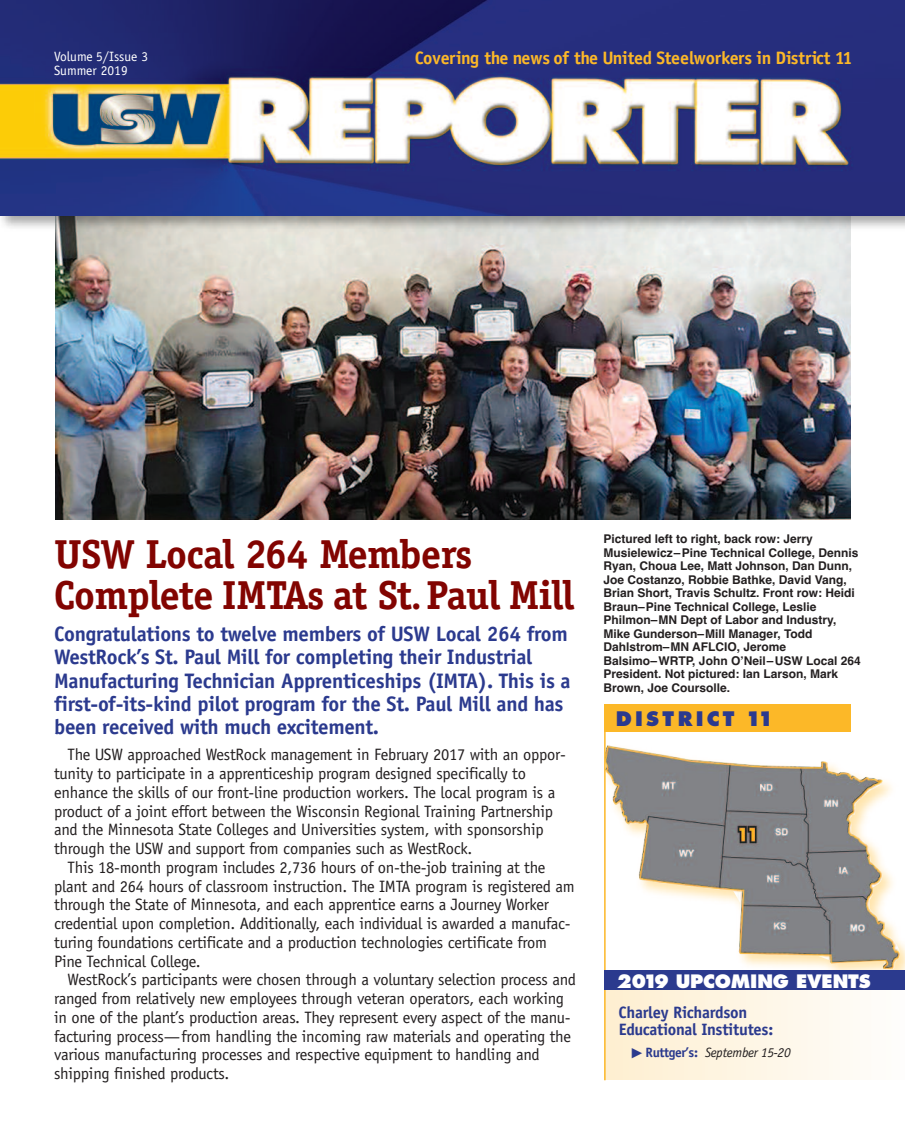
<style>
.page{position:relative;width:905px;height:1134px;background:#fff}
.page>*{position:absolute;margin:0;border:0;box-sizing:border-box;transform-origin:0 0}
.t1{font:700 40.5px/40.5px "Officina Serif";letter-spacing:-.02em;color:#820401}
.t2{font:700 21px/23.2px "Officina Sans";letter-spacing:-.015em;color:#2b3a8e}
.t3{font:800 19.5px "Futura";letter-spacing:.165em;color:#2b3a8e}
.t4{font:700 18px "Officina Sans";letter-spacing:-.015em;color:#fcb828}
.t5{font:800 18px "Futura";letter-spacing:-.01em;color:#fff}
.t6{font:16.5px/18.8px "Officina Sans";letter-spacing:-.015em;color:#231f20}
.t7{font:700 16.5px/16.5px "Officina Sans";letter-spacing:-.015em;color:#2b3a8e}
.t8{font:13.5px "Officina Sans";color:#fff}
.t9{font:italic 13.5px "Officina Sans";letter-spacing:-.025em;color:#231f20}
.t10{font:700 12px/13.5px "Helvetica";color:#231f20}
.s1{font-size:33px}
.s2{font-weight:700;font-style:normal;color:#2b3a8e}
</style>
<div class="page">
<img style="left:55px;top:235px;width:796px;height:284px">
<img style="left:1px;top:216px;width:903px;height:19px">
<img style="left:0;top:0;width:904px;height:216px">
<div style="left:605px;top:970px;width:299px;height:110px;background:linear-gradient(to right,#feefd0,#fefdfc)"></div>
<img style="left:605px;top:745px;width:295px;height:224px">
<div style="left:605px;top:704px;width:246px;height:28px;background:#fcb828"></div>
<hr style="left:604px;top:704px;width:1px;height:376px;background:#fcb828">
<div style="left:605px;top:970px;width:299px;height:20px;background:#2b3a8e"></div>
<svg style="left:631px;top:1048px;width:11px;height:10px"></svg>
<p class="t8" style="left:54px;top:52px;width:96px">Volume 5/Issue 3</p>
<p class="t4" style="left:415px;top:51px;width:439px">Covering the news of the United Steelworkers in District 11</p>
<p class="t8" style="left:54px;top:65px;width:75px">Summer 2019</p>
<h1 class="t1" style="left:54px;top:538px;width:522px">USW Local 264 Members<br>Complete IMTAs at St<span class="s1">.</span> Paul Mill</h1>
<p class="t2" style="left:54px;top:624px;width:518px">Congratulations to twelve members of USW Local 264 from WestRock’s St. Paul Mill for completing their Industrial Manufacturing Technician Apprenticeships (IMTA). This is a first-of-its-kind pilot program for the St. Paul Mill and has been received with much excitement.</p>
<p class="t6" style="left:54px;top:747px;width:513px;text-indent:13px">The USW approached WestRock management in February 2017 with an oppor&shy;tunity to participate in a apprenticeship program designed specifically to enhance the skills of our front-line production workers. The local program is a product of a joint effort between the Wisconsin Regional Training Partnership and the Minnesota State Colleges and Universities system, with sponsorship through the USW and support from companies such as WestRock.</p>
<p class="t6" style="left:54px;top:859px;width:522px;text-indent:13px">This 18-month program includes 2,736 hours of on-the-job training at the plant and 264 hours of classroom instruction. The IMTA program is registered am through the State of Minnesota, and each apprentice earns a Journey Worker credential upon completion. Additionally, each individual is awarded a manufac&shy;turing foundations certificate and a production technologies certificate from Pine Technical College.</p>
<p class="t6" style="left:54px;top:972px;width:523px;text-indent:13px">WestRock’s participants were chosen through a voluntary selection process and ranged from relatively new employees through veteran operators, each working in one of the plant’s production areas. They represent every aspect of the manu&shy;facturing process—from handling the incoming raw materials and operating the various manufacturing processes and respective equipment to handling and shipping finished products.</p>
<p class="t10" style="left:603px;top:533px;width:259px">Pictured left to right, back row: Jerry Musielewicz–Pine Technical College, Dennis Ryan, Choua Lee, Matt Johnson, Dan Dunn, Joe Costanzo, Robbie Bathke, David Vang, Brian Short, Travis Schultz. Front row: Heidi Braun–Pine Technical College, Leslie Philmon–MN Dept of Labor and Industry, Mike Gunderson–Mill Manager, Todd Dahlstrom–MN AFLCIO, Jerome Balsimo–WRTP, John O’Neil–USW Local 264<br>President. Not pictured: Ian Larson, Mark Brown, Joe Coursolle.</p>
<p class="t3" style="left:616px;top:706px;width:160px">DISTRICT 11</p>
<p class="t5" style="left:617px;top:970px;width:255px">2019 UPCOMING EVENTS</p>
<p class="t5" style="left:610px;top:971px;width:39px">NTS</p>
<p class="t7" style="left:618px;top:1006px;width:156px">Charley Richardson<br>Educational Institutes:</p>
<p class="t9" style="left:645px;top:1047px;width:147px"><span class="s2">Ruttger’s:</span> September 15-20</p>
</div>
